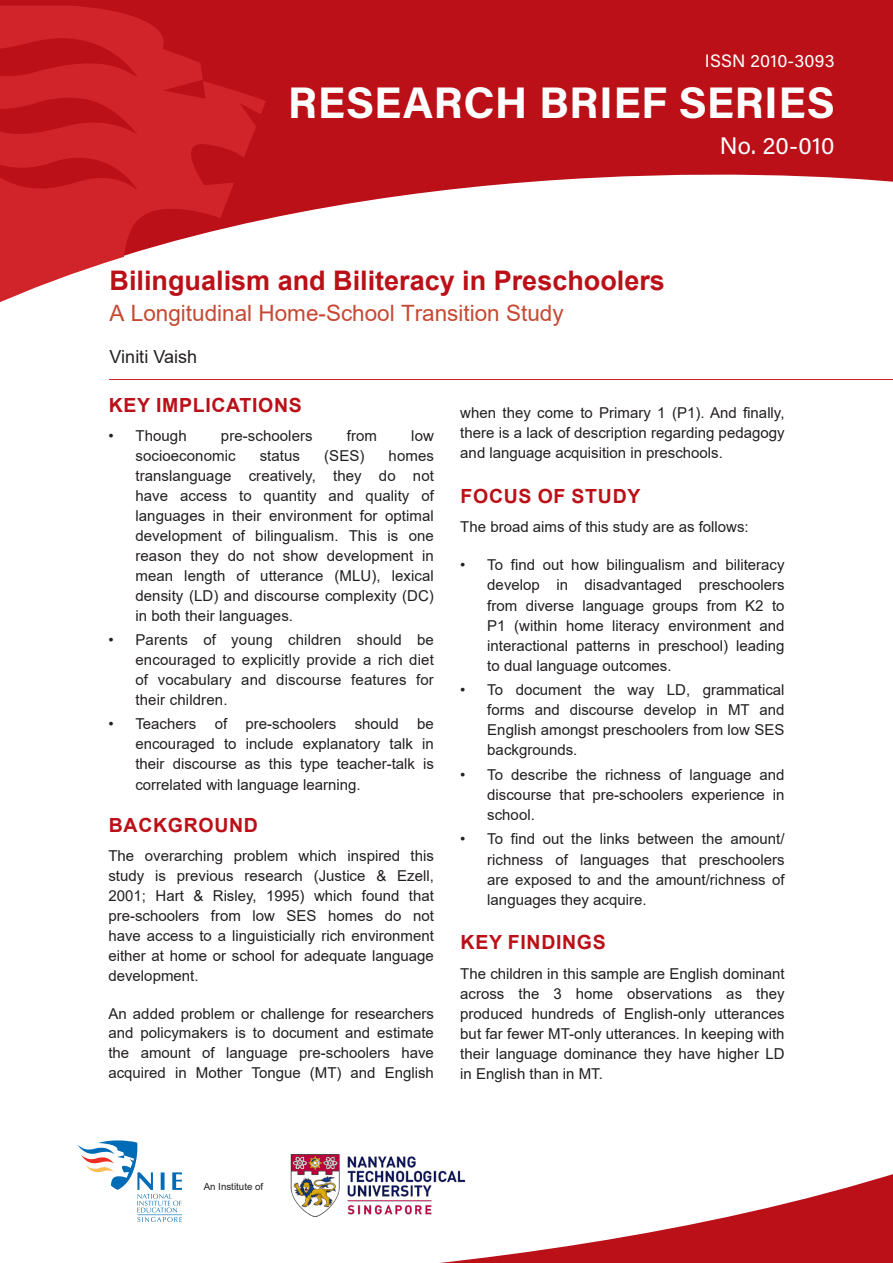
<style>
.page{position:relative;width:893px;height:1263px;background:#fff}
.page>*{position:absolute;margin:0;border:0;box-sizing:border-box;transform-origin:0 0}
.t1{font:44.25px "Acumin Variable Concept";letter-spacing:.05em;color:#fff}
.Title_Paragraph{font:700 27px "Arial";color:#bb1018}
.t2{font:24px "Acumin Variable Concept";letter-spacing:.035em;color:#fff}
.SubTitle_Paragraph{font:22.5px "Arial";color:#c64832}
.Heading_1_Paragraph{font:700 19.5px "Arial";letter-spacing:.035em;color:#bb1018}
.t3{font:18px "Acumin Variable Concept";letter-spacing:.035em;color:#fff}
.Author_Name_Paragrap{font:18px "Arial";color:#231f20}
.Body_text_Paragraph{font:15px/20px "Arial";color:#231f20;text-align:justify}
.t4{font:9.75px "Arial";color:#231f20}
</style>
<div class="page">
<svg style="left:0;top:0;width:893px;height:219px;background:#c5333a"></svg>
<svg style="left:439px;top:1174px;width:454px;height:89px"></svg>
<svg style="left:0;top:5px;width:266px;height:297px;background:#d13d43"></svg>
<svg style="left:77px;top:1140px;width:105px;height:82px"></svg>
<img style="left:290px;top:1154px;width:180px;height:69px">
<hr style="left:110px;top:379px;width:783px;height:1px;background:#d1232a">
<p class="t3" style="left:705px;top:49px;width:131px">ISSN 2010-3093</p>
<p class="t1" style="left:288px;top:73px;width:546px">RESEARCH BRIEF SERIES</p>
<p class="t2" style="left:720px;top:129px;width:116px">No. 20-010</p>
<p class="Title_Paragraph" style="left:110px;top:261px;width:557px">Bilingualism and Biliteracy in Preschoolers</p>
<p class="SubTitle_Paragraph" style="left:110px;top:298px;width:455px">A Longitudinal Home-School Transition Study</p>
<p class="Author_Name_Paragrap" style="left:110px;top:344px;width:89px">Viniti Vaish</p>
<p class="Heading_1_Paragraph" style="left:109px;top:392px;width:195px">KEY IMPLICATIONS</p>
<p class="Body_text_Paragraph" style="left:108px;top:426px;width:80px">• Though</p>
<p class="Body_text_Paragraph" style="left:221px;top:426px;width:93px">pre-schoolers</p>
<p class="Body_text_Paragraph" style="left:347px;top:426px;width:32px">from</p>
<p class="Body_text_Paragraph" style="left:411px;top:426px;width:24px">low</p>
<p class="Body_text_Paragraph" style="left:135px;top:446px;width:102px">socioeconomic</p>
<p class="Body_text_Paragraph" style="left:260px;top:446px;width:42px">status</p>
<p class="Body_text_Paragraph" style="left:324px;top:446px;width:42px">(SES)</p>
<p class="Body_text_Paragraph" style="left:460px;top:403px;width:326px">when they come to Primary 1 (P1). And finally, there is a lack of description regarding pedagogy and language acquisition in preschools.</p>
<p class="Heading_1_Paragraph" style="left:461px;top:482px;width:181px">FOCUS OF STUDY</p>
<p class="Body_text_Paragraph" style="left:460px;top:517px;width:290px">The broad aims of this study are as follows:</p>
<p class="Body_text_Paragraph" style="left:487px;top:555px;width:299px;text-indent:-27px">• To find out how bilingualism and biliteracy develop in disadvantaged preschoolers from diverse language groups from K2 to P1 (within home literacy environment and interactional patterns in preschool) leading to dual language outcomes.</p>
<p class="Body_text_Paragraph" style="left:487px;top:680px;width:299px;text-indent:-27px">• To document the way LD, grammatical forms and discourse develop in MT and English amongst preschoolers from low SES backgrounds.</p>
<p class="Body_text_Paragraph" style="left:487px;top:764px;width:299px;text-indent:-27px">• To describe the richness of language and discourse that pre-schoolers experience in school.</p>
<p class="Body_text_Paragraph" style="left:487px;top:829px;width:299px;text-indent:-27px">• To find out the links between the amount/ richness of languages that preschoolers are exposed to and the amount/richness of languages they acquire.</p>
<p class="Heading_1_Paragraph" style="left:461px;top:929px;width:147px">KEY FINDINGS</p>
<p class="Body_text_Paragraph" style="left:460px;top:963px;width:326px">The children in this sample are English dominant across the 3 home observations as they produced hundreds of English-only utterances but far fewer MT-only utterances. In keeping with their language dominance they have higher LD in English than in MT.</p>
<p class="Body_text_Paragraph" style="left:135px;top:446px;width:300px;text-indent:253px">homes translanguage creatively, they do not have access to quantity and quality of languages in their environment for optimal development of bilingualism. This is one reason they do not show development in mean length of utterance (MLU), lexical density (LD) and discourse complexity (DC) in both their languages.</p>
<p class="Body_text_Paragraph" style="left:135px;top:630px;width:300px;text-indent:-27px">• Parents of young children should be encouraged to explicitly provide a rich diet of vocabulary and discourse features for their children.</p>
<p class="Body_text_Paragraph" style="left:135px;top:714px;width:300px;text-indent:-27px">• Teachers of pre-schoolers should be encouraged to include explanatory talk in their discourse as this type teacher-talk is correlated with language learning.</p>
<p class="Heading_1_Paragraph" style="left:109px;top:811px;width:151px">BACKGROUND</p>
<p class="Body_text_Paragraph" style="left:108px;top:845px;width:327px">The overarching problem which inspired this study is previous research (Justice &amp; Ezell, 2001; Hart &amp; Risley, 1995) which found that pre-schoolers from low SES homes do not have access to a linguisticially rich environment either at home or school for adequate language development.</p>
<p class="Body_text_Paragraph" style="left:108px;top:1003px;width:327px">An added problem or challenge for researchers and policymakers is to document and estimate the amount of language pre-schoolers have acquired in Mother Tongue (MT) and English</p>
<p class="t4" style="left:204px;top:1179px;width:61px">An Institute of</p>
</div>
